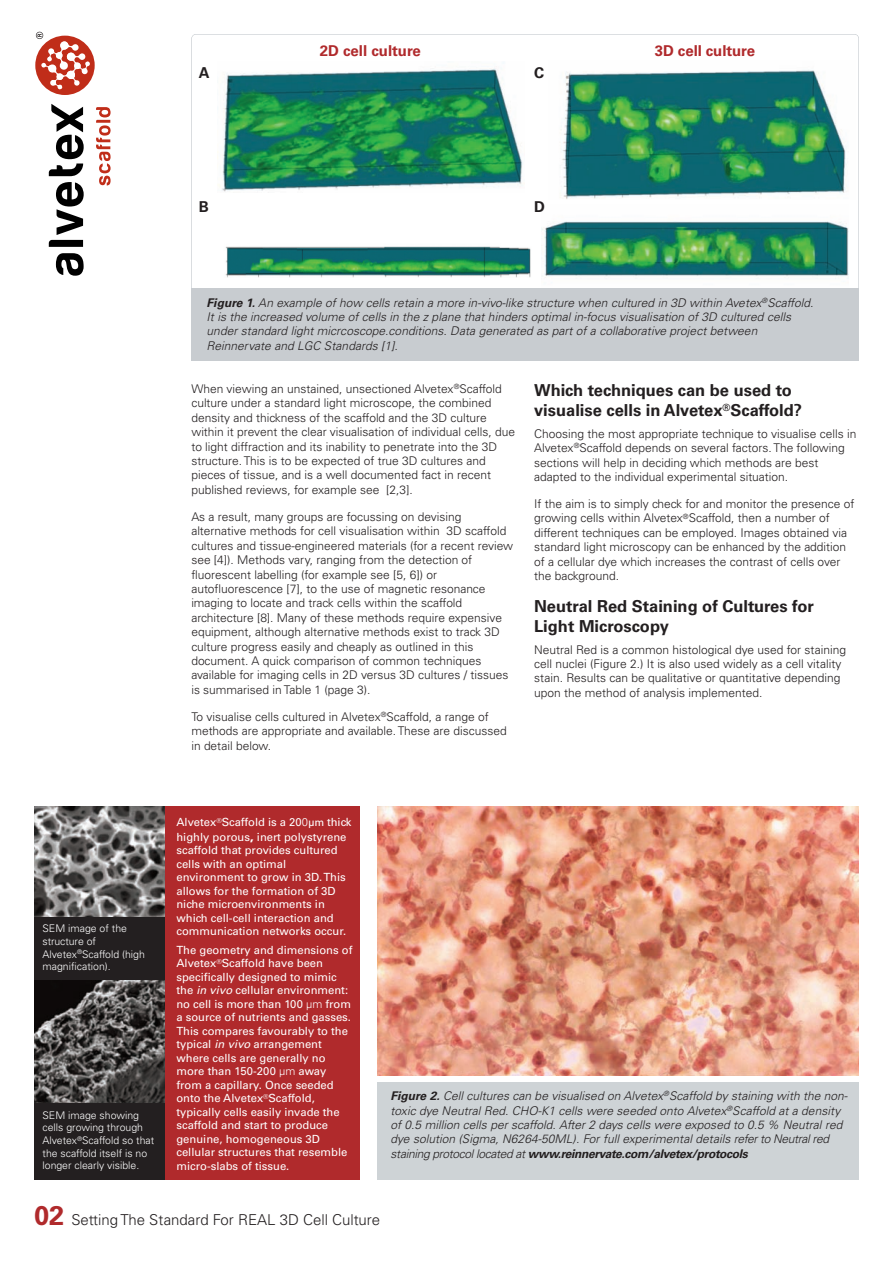
<style>
.page{position:relative;width:893px;height:1263px;background:#fff}
.page>*{position:absolute;margin:0;border:0;box-sizing:border-box;transform-origin:0 0}
.t1{font:700 16.5px/19.8px "Univers";color:#231f20}
.t2{font:300 15px "Univers";color:#231f20}
.t3{font:700 15px "Univers";color:#b02a2c}
.t4{font:700 15px "Univers";color:#231f20}
.t5{font:300 12px/14.4px "Univers";color:#231f20}
.t6{font:italic 300 12px/14.4px "Univers";color:#231f20}
.t7{font:11.25px/13.5px "Univers";color:#fff}
.t8{font:300 10.5px/12.6px "Univers";color:#fff}
.s1{font-weight:700}
.s2{font-weight:300}
.s3{font-family:"Gill Sans";font-size:12px}
.s4{font-weight:900}
.s5{font-style:italic}
.s6{font-weight:700;font-size:27px;color:#b02a2c}
</style>
<div class="page">
<img style="left:560px;top:70px;width:286px;height:129px">
<img style="left:541px;top:221px;width:307px;height:57px">
<img style="left:217px;top:68px;width:306px;height:124px">
<img style="left:225px;top:246px;width:306px;height:32px">
<img style="left:34px;top:806px;width:132px;height:111px">
<div style="left:34px;top:917px;width:135px;height:64px;background:#231f20"></div>
<img style="left:34px;top:980px;width:132px;height:123px">
<div style="left:34px;top:1103px;width:132px;height:76px;background:#231f20"></div>
<div style="left:191px;top:288px;width:668px;height:72px;background:#c8ccd0"></div>
<img style="left:378px;top:806px;width:481px;height:270px">
<div style="left:166px;top:806px;width:194px;height:373px;background:#b02a2c"></div>
<div style="left:35px;top:36px;width:60px;height:59px;background:#c02d19;border-radius:50%"></div>
<svg style="left:49px;top:104px;width:35px;height:72px"></svg>
<svg style="left:49px;top:182px;width:35px;height:65px"></svg>
<svg style="left:56px;top:253px;width:28px;height:23px"></svg>
<svg style="left:96px;top:107px;width:15px;height:78px"></svg>
<svg style="left:36px;top:32px;width:54px;height:58px"></svg>
<div style="left:378px;top:1082px;width:481px;height:97px;background:#ced3d6"></div>
<p class="t4" style="left:199px;top:67px;width:12px">A</p>
<p class="t4" style="left:199px;top:201px;width:12px">B</p>
<p class="t3" style="left:320px;top:46px;width:102px">2D cell culture</p>
<p class="t3" style="left:655px;top:46px;width:102px">3D cell culture</p>
<p class="t4" style="left:534px;top:67px;width:12px">C</p>
<p class="t4" style="left:534px;top:201px;width:12px">D</p>
<p class="t6" style="left:207px;top:296px;width:611px"><span class="s1">Figure 1.</span> An example of how cells retain a more in-vivo-like structure when cultured in 3D within Avetex<sup>®</sup>Scaffold.<br>It is the increased volume of cells in the z plane that hinders optimal in-focus visualisation of 3D cultured cells under standard light micrcoscope.conditions. Data generated as part of a collaborative project between Reinnervate and LGC Standards [1].</p>
<p class="t5" style="left:191px;top:383px;width:325px">When viewing an unstained, unsectioned Alvetex<sup>®</sup>Scaffold culture under a standard light microscope, the combined density and thickness of the scaffold and the 3D culture within it prevent the clear visualisation of individual cells, due to light diffraction and its inability to penetrate into the 3D structure. This is to be expected of true 3D cultures and pieces of tissue, and is a well documented fact in recent published reviews, for example see [2,3].</p>
<p class="t5" style="left:191px;top:511px;width:323px">As a result, many groups are focussing on devising alternative methods for cell visualisation within 3D scaffold cultures and tissue-engineered materials (for a recent review see [4]). Methods vary, ranging from the detection of fluorescent labelling (for example see [5, 6]) or autofluorescence [7], to the use of magnetic resonance imaging to locate and track cells within the scaffold architecture [8]. Many of these methods require expensive equipment, although alternative methods exist to track 3D culture progress easily and cheaply as outlined in this document. A quick comparison of common techniques available for imaging cells in 2D versus 3D cultures / tissues is summarised in Table 1 (page 3).</p>
<p class="t5" style="left:191px;top:711px;width:317px">To visualise cells cultured in Alvetex<sup>®</sup>Scaffold, a range of methods are appropriate and available. These are discussed in detail below.</p>
<h1 class="t1" style="left:534px;top:382px;width:269px">Which techniques can be used to visualise cells in Alvetex<sup>®</sup>Scaffold?</h1>
<p class="t5" style="left:534px;top:427px;width:324px">Choosing the most appropriate technique to visualise cells in Alvetex<sup>®</sup>Scaffold depends on several factors. The following sections will help in deciding which methods are best adapted to the individual experimental situation.</p>
<p class="t5" style="left:534px;top:498px;width:322px">If the aim is to simply check for and monitor the presence of growing cells within Alvetex<sup>®</sup>Scaffold, then a number of different techniques can be employed. Images obtained via standard light microscopy can be enhanced by the addition of a cellular dye which increases the contrast of cells over the background.</p>
<h1 class="t1" style="left:534px;top:598px;width:281px">Neutral Red Staining of Cultures for<br>Light Microscopy</h1>
<p class="t5" style="left:534px;top:643px;width:313px">Neutral Red is a common histological dye used for staining cell nuclei (Figure 2.) It is also used widely as a cell vitality stain. Results can be qualitative or quantitative depending upon the method of analysis implemented.</p>
<p class="t8" style="left:43px;top:923px;width:104px">SEM image of the structure of<br>Alvetex<sup>®</sup>Scaffold (high magnification).</p>
<p class="t8" style="left:43px;top:1110px;width:113px">SEM image showing cells growing through<br>Alvetex<sup>®</sup>Scaffold so that the scaffold itself is no longer clearly visible.</p>
<p class="t7" style="left:176px;top:817px;width:176px">Alvetex<sup>®</sup>Scaffold is a 20<span class="s2">0</span><span class="s3">μm</span> thick highly porous<span class="s4">,</span> inert polystyrene scaffold that provides cultured cells with an optimal environment to grow in 3D. This allows for the formation of 3D niche microenvironments in which cell-cell interaction and communication networks occur.</p>
<p class="t7" style="left:176px;top:944px;width:177px">The geometry and dimensions of<br>Alvetex<sup>®</sup>Scaffold have been specifically designed to mimic the <span class="s5">in vivo</span>cellular environment: no cell is more than 100 <span class="s2">µm</span> from a source of nutrients and gasses.<br>This compares favourably to the typical <span class="s5">in vivo</span>arrangement where cells are generally no more than 150-200 <span class="s2">µm</span> away from a capillary. Once seeded onto the Alvetex<sup>®</sup>Scaffold, typically cells easily invade the scaffold and start to produce genuine, homogeneous 3D cellular structures that resemble micro-slabs of tissue.</p>
<p class="t6" style="left:390px;top:1090px;width:461px"><span class="s1">Figure 2.</span> Cell cultures can be visualised on Alvetex<sup>®</sup>Scaffold by staining with the non&shy;toxic dye Neutral Red. CHO-K1 cells were seeded onto Alvetex<sup>®</sup>Scaffold at a density of 0.5 million cells per scaffold. After 2 days cells were exposed to 0.5 % Neutral red dye solution (Sigma, N6264-50ML). For full experimental details referto Neutralred staining protocollocated at<span class="s1">www.reinnervate.com/alvetex/protocols</span></p>
<p class="t2" style="left:34px;top:1214px;width:348px"><span class="s6">02</span> Setting The Standard For REAL 3D Cell Culture</p>
</div>
